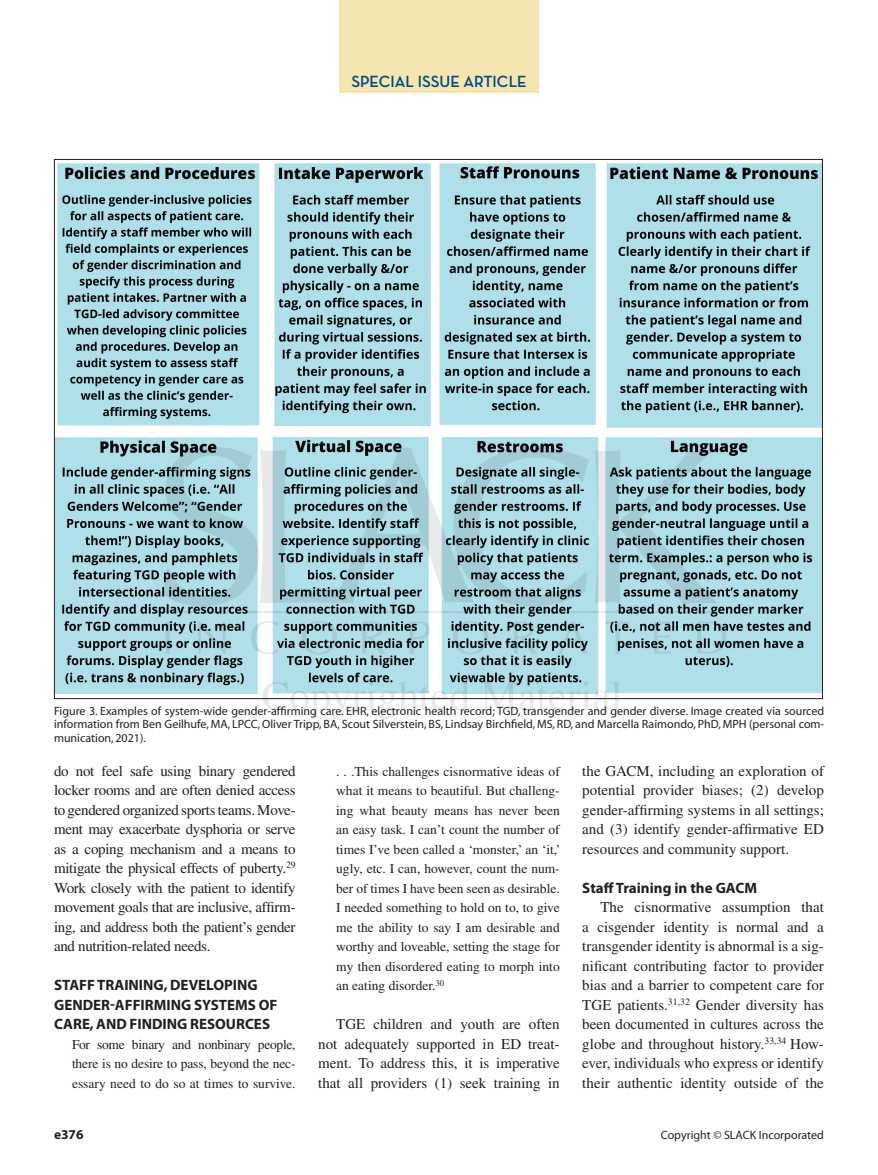
<style>
.page{position:relative;width:878px;height:1175px;background:#fff}
.page>*{position:absolute;margin:0;border:0;box-sizing:border-box;transform-origin:0 0}
.t1{font:41.85px "Times";color:#231f20}
.t2{font:700 16.5px "Neutraface Display";color:#004a7f}
.Body_text{font:15px/19.5px "Times";color:#231f20;text-align:justify}
.subhead1{font:700 15px/19.5px "Myriad Pro";color:#231f20}
.subhead2{font:700 15px "Myriad Pro";color:#231f20}
.quote{font:13.5px/19.5px "Times";color:#231f20;text-align:justify}
.t3{font:700 13.5px "Myriad";color:#231f20}
.t4{font:12px/13.5px "Myriad";color:#231f20;text-align:justify}
</style>
<div class="page">
<div style="left:339px;top:0;width:200px;height:92px;background:#f3e6b0"></div>
<img style="left:56px;top:163px;width:764px;height:531px">
<svg style="left:162px;top:447px;width:555px;height:159px;background:#94b8c0"></svg>
<svg style="left:166px;top:621px;width:4px;height:33px"></svg>
<svg style="left:198px;top:621px;width:27px;height:33px"></svg>
<svg style="left:251px;top:621px;width:28px;height:33px"></svg>
<svg style="left:302px;top:621px;width:35px;height:33px"></svg>
<svg style="left:362px;top:621px;width:24px;height:33px"></svg>
<svg style="left:409px;top:621px;width:21px;height:33px"></svg>
<svg style="left:453px;top:621px;width:35px;height:33px"></svg>
<svg style="left:514px;top:621px;width:23px;height:33px"></svg>
<svg style="left:558px;top:621px;width:30px;height:33px"></svg>
<svg style="left:605px;top:621px;width:24px;height:33px"></svg>
<svg style="left:654px;top:621px;width:17px;height:32px"></svg>
<svg style="left:697px;top:621px;width:29px;height:32px"></svg>
<hr style="left:160px;top:611px;width:558px;height:2px;background:#231f20">
<p class="t2" style="left:351px;top:72px;width:177px">SPECIAL ISSUE ARTICLE</p>
<h1 class="t1" style="left:262px;top:672px;width:362px">Copyrighted Material</h1>
<p class="t4" style="left:54px;top:704px;width:771px">Figure 3. Examples of system-wide gender-affirming care. EHR, electronic health record; TGD, transgender and gender diverse. Image created via sourced information from Ben Geilhufe, MA, LPCC, Oliver Tripp, BA, Scout Silverstein, BS, Lindsay Birchfield, MS, RD, and Marcella Raimondo, PhD, MPH (personal com&shy;munication, 2021).</p>
<p class="Body_text" style="left:54px;top:761px;width:243px">do not feel safe using binary gendered locker rooms and are often denied access to gendered organized sports teams. Move&shy;ment may exacerbate dysphoria or serve as a coping mechanism and a means to mitigate the physical effects of puberty.<sup>29<br></sup>Work closely with the patient to identify movement goals that are inclusive, affirm&shy;ing, and address both the patient’s gender and nutrition-related needs.</p>
<p class="subhead1" style="left:54px;top:975px;width:225px">STAFF TRAINING, DEVELOPING<br>GENDER-AFFIRMING SYSTEMS OF<br>CARE, AND FINDING RESOURCES</p>
<p class="quote" style="left:72px;top:1034px;width:225px">For some binary and nonbinary people, there is no desire to pass, beyond the nec&shy;essary need to do so at times to survive.</p>
<p class="quote" style="left:336px;top:761px;width:226px">. . .This challenges cisnormative ideas of what it means to beautiful. But challeng&shy;ing what beauty means has never been an easy task. I can’t count the number of times I’ve been called a ‘monster,’ an ‘it,’ ugly, etc. I can, however, count the num&shy;ber of times I have been seen as desirable.<br>I needed something to hold on to, to give me the ability to say I am desirable and worthy and loveable, setting the stage for my then disordered eating to morph into an eating disorder.<sup>30</sup></p>
<p class="Body_text" style="left:318px;top:1014px;width:243px;text-indent:18px">TGE children and youth are often not adequately supported in ED treat&shy;ment. To address this, it is imperative that all providers (1) seek training in</p>
<p class="Body_text" style="left:582px;top:761px;width:243px">the GACM, including an exploration of potential provider biases; (2) develop gender-affirming systems in all settings; and (3) identify gender-affirmative ED resources and community support.</p>
<p class="subhead2" style="left:582px;top:879px;width:176px">Staff Training in the GACM</p>
<p class="Body_text" style="left:582px;top:897px;width:243px;text-indent:18px">The cisnormative assumption that a cisgender identity is normal and a transgender identity is abnormal is a sig&shy;nificant contributing factor to provider bias and a barrier to competent care for TGE patients.<sup>31,32</sup> Gender diversity has been documented in cultures across the globe and throughout history.<sup>33,34</sup> How&shy;ever, individuals who express or identify their authentic identity outside of the</p>
<p class="t3" style="left:54px;top:1127px;width:31px">e376</p>
<p class="t4" style="left:661px;top:1129px;width:164px">Copyright © SLACK Incorporated</p>
</div>
